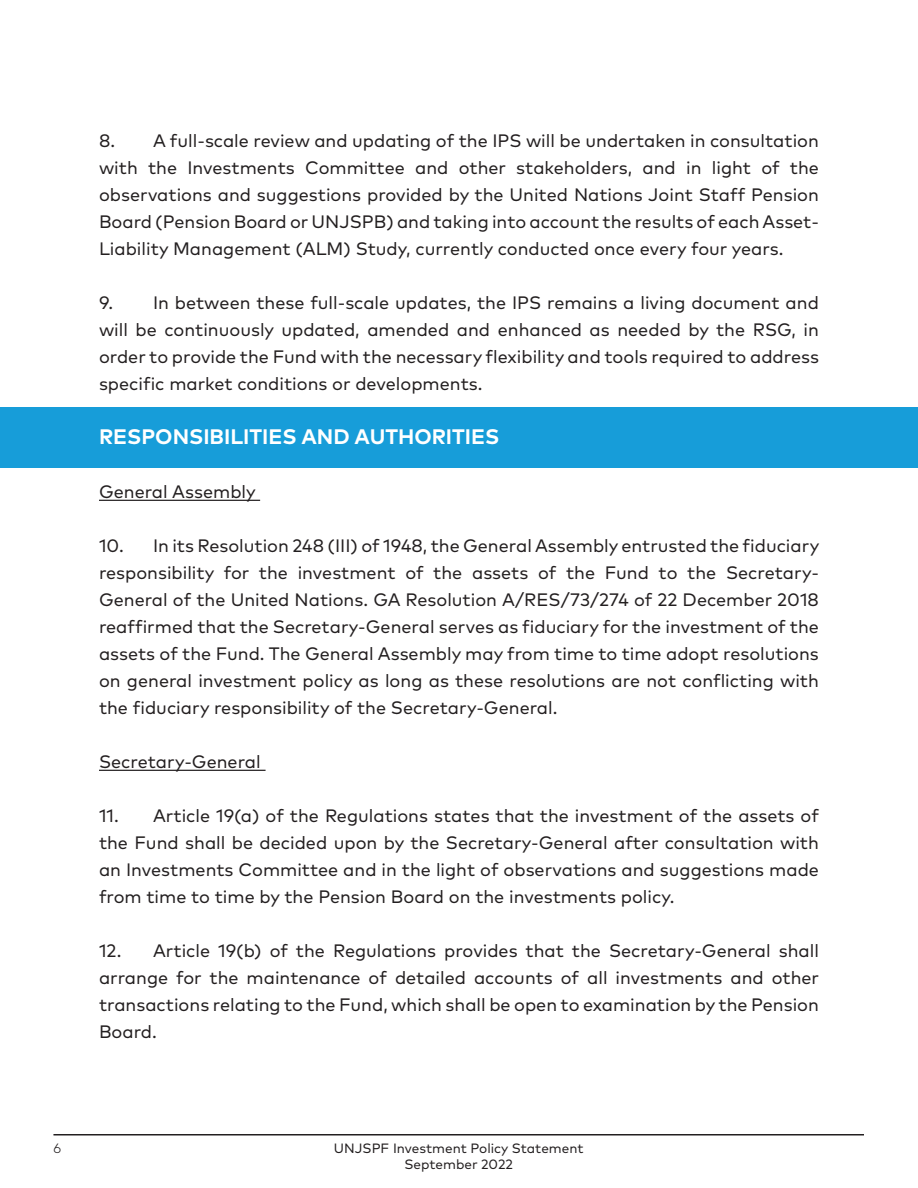
<style>
.page{position:relative;width:918px;height:1188px;background:#fff}
.page>*{position:absolute;margin:0;border:0;box-sizing:border-box;transform-origin:0 0}
.t1{font:700 21px "Mark Pro";color:#fff}
.t2{font:18px/27px "Mark Pro";color:#231f20;text-align:justify}
.t3{font:13.5px/16.5px "Mark Pro";color:#231f20;text-align:center}
.t4{font:300 13.5px "Mark Pro";color:#231f20}
</style>
<div class="page">
<div style="left:0;top:407px;width:918px;height:61px;background:#179dd9"></div>
<hr style="left:99px;top:500px;width:161px;height:1px;background:#231f20">
<hr style="left:99px;top:770px;width:167px;height:1px;background:#231f20">
<hr style="left:53px;top:1134px;width:811px;height:2px;background:#231f20">
<p class="t2" style="left:99px;top:126px;width:721px">8. A full-scale review and updating of the IPS will be undertaken in consultation with the Investments Committee and other stakeholders, and in light of the observations and suggestions provided by the United Nations Joint Staff Pension Board (Pension Board or UNJSPB) and taking into account the results of each Asset-Liability Management (ALM) Study, currently conducted once every four years.</p>
<p class="t2" style="left:99px;top:288px;width:721px">9. In between these full-scale updates, the IPS remains a living document and will be continuously updated, amended and enhanced as needed by the RSG, in order to provide the Fund with the necessary flexibility and tools required to address specific market conditions or developments.</p>
<p class="t1" style="left:99px;top:421px;width:402px">RESPONSIBILITIES AND AUTHORITIES</p>
<p class="t2" style="left:99px;top:477px;width:158px">General Assembly</p>
<p class="t2" style="left:99px;top:531px;width:722px">10. In its Resolution 248 (III) of 1948, the General Assembly entrusted the fiduciary responsibility for the investment of the assets of the Fund to the Secretary-General of the United Nations. GA Resolution A/RES/73/274 of 22 December 2018 reaffirmed that the Secretary-General serves as fiduciary for the investment of the assets of the Fund. The General Assembly may from time to time adopt resolutions on general investment policy as long as these resolutions are not conflicting with the fiduciary responsibility of the Secretary-General.</p>
<p class="t2" style="left:99px;top:747px;width:163px">Secretary-General</p>
<p class="t2" style="left:99px;top:801px;width:722px">11. Article 19(a) of the Regulations states that the investment of the assets of the Fund shall be decided upon by the Secretary-General after consultation with an Investments Committee and in the light of observations and suggestions made from time to time by the Pension Board on the investments policy.</p>
<p class="t2" style="left:99px;top:936px;width:722px">12. Article 19(b) of the Regulations provides that the Secretary-General shall arrange for the maintenance of detailed accounts of all investments and other transactions relating to the Fund, which shall be open to examination by the Pension Board.</p>
<p class="t4" style="left:53px;top:1138px;width:9px">6</p>
<p class="t3" style="left:334px;top:1139px;width:251px">UNJSPF Investment Policy Statement<br>September 2022</p>
</div>
